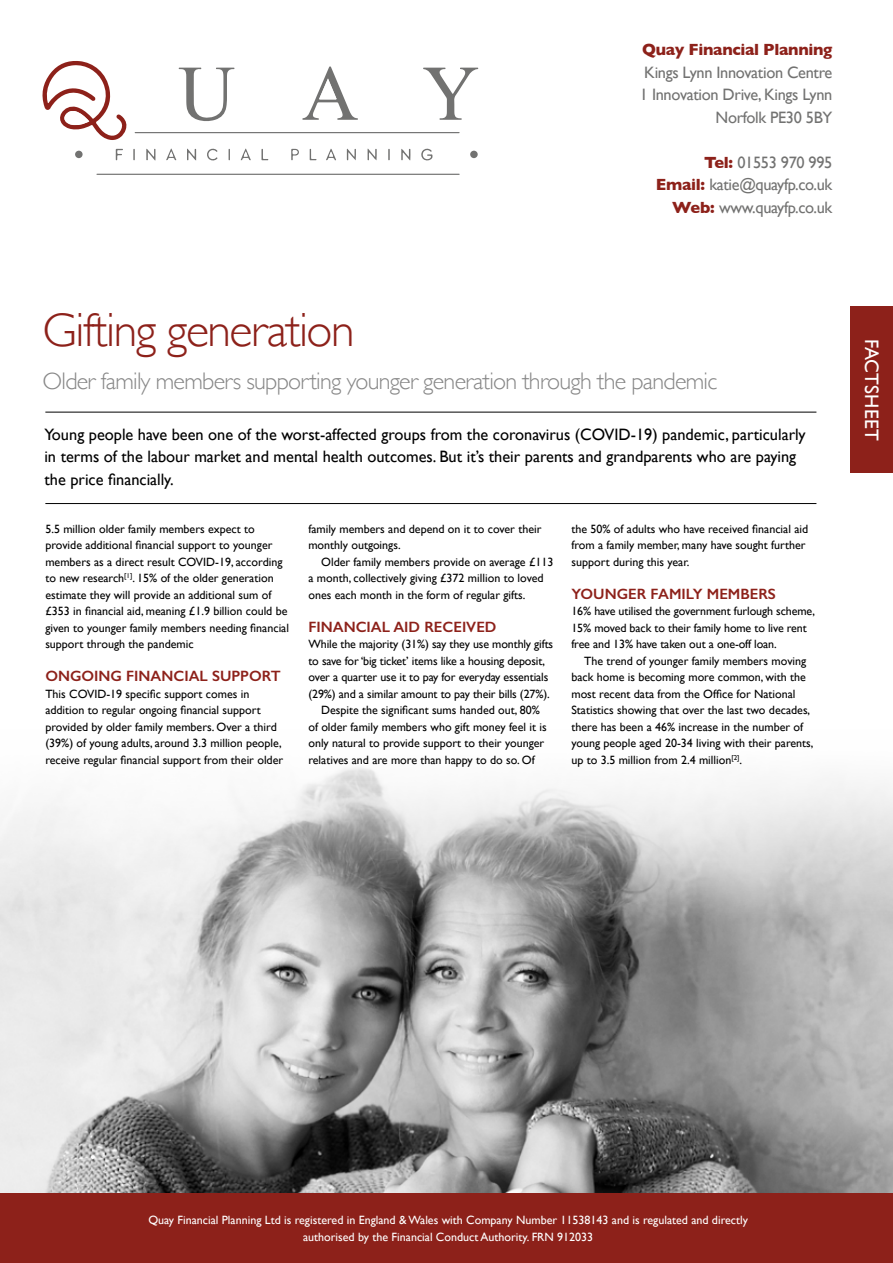
<style>
.page{position:relative;width:893px;height:1263px;background:#fff}
.page>*{position:absolute;margin:0;border:0;box-sizing:border-box;transform-origin:0 0}
.t1{font:300 48px "Gill Sans";letter-spacing:-.03em;color:#8d211a}
.t2{font:300 24px "Gill Sans";letter-spacing:-.03em;color:#878787}
.t3{font:19.5px "Gill Sans";letter-spacing:.01em;color:#fff}
.t4{font:16.5px/22.5px "Gill Sans";color:#000}
.t5{font:16.5px/22.5px "Gill Sans";letter-spacing:-.02em;color:#727271;text-align:right}
.t6{font:700 16.5px "Gill Sans";letter-spacing:-.02em;color:#8d211a}
.t7{font:600 15px "Gill Sans";color:#8d211a}
.t8{font:12px/16.5px "Gill Sans";color:#000}
.t9{font:12px/16.5px "Gill Sans";color:#fff;text-align:center}
.s1{font-weight:700;color:#8d211a}
</style>
<div class="page">
<img style="left:0;top:767px;width:893px;height:496px">
<hr style="left:45px;top:503px;width:771px;height:1px;background:#000">
<hr style="left:45px;top:412px;width:771px;height:1px;background:#000">
<div style="left:850px;top:306px;width:43px;height:166px;background:#8d211a"></div>
<div style="left:0;top:1193px;width:892px;height:70px;background:#8d211a"></div>
<svg style="left:179px;top:67px;width:55px;height:54px"></svg>
<svg style="left:423px;top:68px;width:55px;height:52px"></svg>
<svg style="left:135px;top:132px;width:325px;height:1px"></svg>
<svg style="left:96px;top:174px;width:364px;height:1px"></svg>
<svg style="left:421px;top:148px;width:12px;height:13px"></svg>
<svg style="left:146px;top:149px;width:9px;height:11px"></svg>
<svg style="left:368px;top:149px;width:9px;height:11px"></svg>
<svg style="left:187px;top:149px;width:9px;height:11px"></svg>
<svg style="left:401px;top:149px;width:10px;height:11px"></svg>
<svg style="left:347px;top:149px;width:9px;height:11px"></svg>
<div style="left:75px;top:151px;width:8px;height:7px;background:#727271;border-radius:50%"></div>
<div style="left:470px;top:151px;width:8px;height:7px;background:#727271;border-radius:50%"></div>
<svg style="left:207px;top:148px;width:11px;height:13px"></svg>
<svg style="left:116px;top:149px;width:7px;height:11px"></svg>
<svg style="left:310px;top:149px;width:6px;height:11px"></svg>
<svg style="left:261px;top:149px;width:7px;height:11px"></svg>
<svg style="left:133px;top:149px;width:2px;height:11px"></svg>
<svg style="left:388px;top:149px;width:2px;height:11px"></svg>
<svg style="left:42px;top:61px;width:85px;height:79px"></svg>
<svg style="left:302px;top:66px;width:56px;height:54px"></svg>
<svg style="left:166px;top:149px;width:10px;height:12px"></svg>
<svg style="left:241px;top:149px;width:10px;height:12px"></svg>
<svg style="left:326px;top:149px;width:10px;height:12px"></svg>
<svg style="left:291px;top:149px;width:8px;height:11px"></svg>
<h3 class="t6" style="left:642px;top:40px;width:192px">Quay Financial Planning</h3>
<h3 class="t5" style="left:640px;top:61px;width:194px">Kings Lynn Innovation Centre<br>1 Innovation Drive, Kings Lynn<br>Norfolk PE30 5BY</h3>
<h3 class="t5" style="left:656px;top:151px;width:178px"><span class="s1">Tel:</span> 01553 970 995<br><span class="s1">Email:</span> katie@quayfp.co.uk<br><span class="s1">Web:</span> www.quayfp.co.uk</h3>
<h1 class="t1" style="left:43px;top:303px;width:314px">Gifting generation</h1>
<h2 class="t2" style="left:43px;top:368px;width:676px">Older family members supporting younger generation through the pandemic</h2>
<p class="t4" style="left:44px;top:423px;width:763px">Young people have been one of the worst-affected groups from the coronavirus (COVID-19) pandemic, particularly in terms of the labour market and mental health outcomes. But it’s their parents and grandparents who are paying the price financially.</p>
<p class="t8" style="left:45px;top:520px;width:245px">5.5 million older family members expect to provide additional financial support to younger members as a direct result COVID-19, according to new research<sup>[1]</sup>. 15% of the older generation estimate they will provide an additional sum of £353 in financial aid, meaning £1.9 billion could be given to younger family members needing financial support through the pandemic</p>
<p class="t7" style="left:45px;top:667px;width:237px">ONGOING FINANCIAL SUPPORT</p>
<p class="t8" style="left:45px;top:685px;width:239px">This COVID-19 specific support comes in addition to regular ongoing financial support provided by older family members. Over a third (39%) of young adults, around 3.3 million people, receive regular financial support from their older</p>
<p class="t8" style="left:571px;top:520px;width:238px">the 50% of adults who have received financial aid from a family member, many have sought further support during this year.</p>
<p class="t7" style="left:571px;top:584px;width:206px">YOUNGER FAMILY MEMBERS</p>
<p class="t8" style="left:571px;top:603px;width:245px">16% have utilised the government furlough scheme,<br>15% moved back to their family home to live rent free and 13% have taken out a one-off loan.</p>
<p class="t8" style="left:571px;top:652px;width:244px;text-indent:13px">The trend of younger family members moving back home is becoming more common, with the most recent data from the Office for National Statistics showing that over the last two decades, there has been a 46% increase in the number of young people aged 20-34 living with their parents, up to 3.5 million from 2.4 million<sup>[2]</sup>.</p>
<p class="t8" style="left:308px;top:520px;width:235px">family members and depend on it to cover their monthly outgoings.</p>
<p class="t8" style="left:308px;top:553px;width:246px;text-indent:13px">Older family members provide on average £113 a month, collectively giving £372 million to loved ones each month in the form of regular gifts.</p>
<p class="t7" style="left:308px;top:617px;width:190px">FINANCIAL AID RECEIVED</p>
<p class="t8" style="left:308px;top:636px;width:246px">While the majority (31%) say they use monthly gifts</p>
<p class="t8" style="left:308px;top:652px;width:238px">to save for ‘big ticket’ items like a housing deposit,</p>
<p class="t8" style="left:308px;top:669px;width:241px">over a quarter use it to pay for everyday essentials</p>
<p class="t8" style="left:308px;top:685px;width:243px">(29%) and a similar amount to pay their bills (27%).</p>
<p class="t8" style="left:321px;top:702px;width:220px">Despite the significant sums handed out, 80%</p>
<p class="t8" style="left:308px;top:718px;width:240px">of older family members who gift money feel it is</p>
<p class="t8" style="left:308px;top:735px;width:237px">only natural to provide support to their younger</p>
<p class="t8" style="left:308px;top:751px;width:228px">relatives and are more than happy to do so. Of</p>
<h3 class="t3" style="left:883px;top:338px;width:104px;rotate:90deg">FACTSHEET</h3>
<p class="t9" style="left:148px;top:1212px;width:601px">Quay Financial Planning Ltd is registered in England &amp; Wales with Company Number 11538143 and is regulated and directly authorised by the Financial Conduct Authority. FRN 912033</p>
</div>
